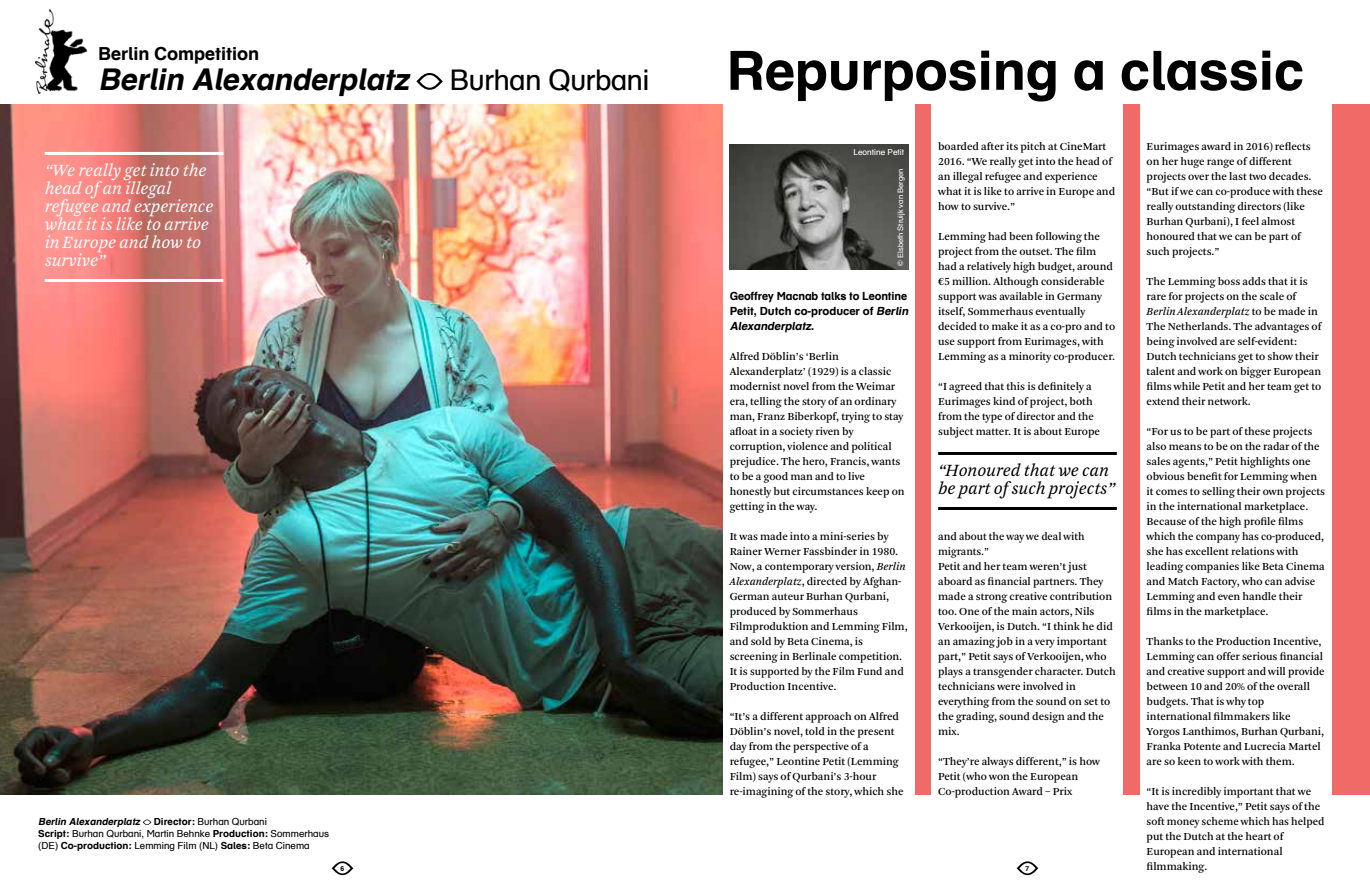
<style>
.page{position:relative;width:1370px;height:893px;background:#fff}
.page>*{position:absolute;margin:0;border:0;box-sizing:border-box;transform-origin:0 0}
.t1{font:700 54px "Eye Schulbuch";letter-spacing:-.005em;color:#000}
.t2{font:italic 700 30px "Eye Schulbuch";color:#000}
.t3{font:italic 18px/18px "Arnhem Blond";letter-spacing:-.005em;color:#fff}
.t4{font:italic 18px/18px "Arnhem Blond";letter-spacing:-.005em;color:#000}
.t5{font:700 18px "Eye Schulbuch";letter-spacing:-.005em;color:#000}
.t6{font:11.25px/15px "Arnhem";letter-spacing:-.005em;color:#000}
.t7{font:700 11.25px/15px "Eye Schulbuch";letter-spacing:-.01em;color:#000}
.t8{font:9.75px/12px "Eye Schulbuch";color:#000}
.t9{font:8.25px "Eye Schulbuch";color:#fff}
.t10{font:7.5px "Eye Schulbuch";color:#fff}
.t11{font:700 6.75px "Eye Schulbuch";color:#000}
.s1{font-weight:400;font-style:normal;font-size:28.5px}
.s2{font-weight:700;font-style:italic}
.s3{font-weight:700}
.s4{font-style:italic}
</style>
<div class="page">
<img style="left:0;top:105px;width:723px;height:690px">
<div style="left:914px;top:105px;width:455px;height:690px;background:#f06b67"></div>
<svg style="left:331px;top:861px;width:22px;height:14px"></svg>
<svg style="left:1016px;top:861px;width:22px;height:14px"></svg>
<div style="left:931px;top:102px;width:192px;height:706px;background:#fff"></div>
<div style="left:1140px;top:102px;width:191px;height:791px;background:#fff"></div>
<hr style="left:45px;top:152px;width:178px;height:3px;background:#fff">
<hr style="left:45px;top:279px;width:178px;height:3px;background:#fff">
<hr style="left:938px;top:452px;width:178px;height:3px;background:#000">
<hr style="left:938px;top:507px;width:178px;height:3px;background:#000">
<svg style="left:143px;top:819px;width:8px;height:6px"></svg>
<img style="left:729px;top:145px;width:179px;height:125px">
<svg style="left:416px;top:73px;width:27px;height:17px"></svg>
<img style="left:36px;top:10px;width:52px;height:83px">
<h3 class="t5" style="left:98px;top:42px;width:162px">Berlin Competition</h3>
<h2 class="t2" style="left:98px;top:60px;width:552px">Berlin Alexanderplatz <span class="s1">B u r h a n Q u r b a n i</span></h2>
<h1 class="t1" style="left:726px;top:36px;width:579px">Repurposing a classic</h1>
<h3 class="t3" style="left:45px;top:162px;width:170px">“We really get into the head of an illegal refugee and experience what it is like to arrive in Europe and how to survive”</h3>
<p class="t8" style="left:38px;top:815px;width:292px"><span class="s2">Berlin Alexanderplatz</span> <span class="s3">Director:</span> Burhan Qurbani<br><span class="s3">Script:</span> Burhan Qurbani, Martin Behnke <span class="s3">Production:</span> Sommerhaus (DE) <span class="s3">Co-production:</span> Lemming Film (NL) <span class="s3">Sales:</span> Beta Cinema</p>
<p class="t9" style="left:853px;top:147px;width:52px">Leontine Petit</p>
<p class="t10" style="left:895px;top:266px;width:98px;rotate:-90deg">© Elsbeth Struijk van Bergen</p>
<p class="t7" style="left:729px;top:288px;width:183px">Geoffrey Macnab talks to Leontine<br>Petit, Dutch co-producer of <span class="s4">Berlin<br>Alexanderplatz</span>.</p>
<p class="t6" style="left:729px;top:349px;width:176px">Alfred Döblin’s ‘Berlin<br>Alexanderplatz’ (1929) is a classic modernist novel from the Weimar era, telling the story of an ordinary man, Franz Biberkopf, trying to stay afloat in a society riven by corruption, violence and political prejudice. The hero, Francis, wants to be a good man and to live honestly but circumstances keep on getting in the way.</p>
<p class="t6" style="left:729px;top:529px;width:179px">It was made into a mini-series by<br>Rainer Werner Fassbinder in 1980.<br>Now, a contemporary version, <span class="s4">Berlin<br>Alexanderplatz</span>, directed by Afghan-<br>German auteur Burhan Qurbani, produced by Sommerhaus<br>Filmproduktion and Lemming Film, and sold by Beta Cinema, is screening in Berlinale competition.<br>It is supported by the Film Fund and<br>Production Incentive.</p>
<p class="t6" style="left:729px;top:709px;width:175px">“It’s a different approach on Alfred Döblin’s novel, told in the present day from the perspective of a refugee,” Leontine Petit (Lemming Film) says of Qurbani’s 3-hour re-imagining of the story, which she</p>
<p class="t6" style="left:938px;top:139px;width:179px">boarded after its pitch at CineMart<br>2016. “We really get into the head of an illegal refugee and experience what it is like to arrive in Europe and how to survive.”</p>
<p class="t6" style="left:938px;top:229px;width:179px">Lemming had been following the project from the outset. The film had a relatively high budget, around €5 million. Although considerable support was available in Germany itself, Sommerhaus eventually decided to make it as a co-pro and to use support from Eurimages, with Lemming as a minority co-producer.</p>
<p class="t6" style="left:938px;top:379px;width:163px">“I agreed that this is definitely a Eurimages kind of project, both from the type of director and the subject matter. It is about Europe</p>
<h3 class="t4" style="left:938px;top:462px;width:178px">“Honoured that we can be part of such projects”</h3>
<p class="t6" style="left:938px;top:529px;width:179px">and about the way we deal with migrants.”<br>Petit and her team weren’t just aboard as financial partners. They made a strong creative contribution too. One of the main actors, Nils<br>Verkooijen, is Dutch. “I think he did an amazing job in a very important part,” Petit says of Verkooijen, who plays a transgender character. Dutch technicians were involved in everything from the sound on set to the grading, sound design and the mix.</p>
<p class="t6" style="left:938px;top:754px;width:163px">“They’re always different,” is how<br>Petit (who won the European<br>Co-production Award – Prix</p>
<p class="t11" style="left:340px;top:864px;width:5px">6</p>
<p class="t11" style="left:1025px;top:864px;width:5px">7</p>
<p class="t6" style="left:1146px;top:139px;width:178px">Eurimages award in 2016) reflects on her huge range of different projects over the last two decades. “But if we can co-produce with these really outstanding directors (like<br>Burhan Qurbani), I feel almost honoured that we can be part of such projects.”</p>
<p class="t6" style="left:1146px;top:274px;width:176px">The Lemming boss adds that it is rare for projects on the scale of<br><span class="s4">Berlin Alexanderplatz</span> to be made in<br>The Netherlands. The advantages of being involved are self-evident:<br>Dutch technicians get to show their talent and work on bigger European films while Petit and her team get to extend their network.</p>
<p class="t6" style="left:1146px;top:424px;width:180px">“For us to be part of these projects also means to be on the radar of the sales agents,” Petit highlights one obvious benefit for Lemming when it comes to selling their own projects in the international marketplace.<br>Because of the high profile films which the company has co-produced, she has excellent relations with leading companies like Beta Cinema and Match Factory, who can advise Lemming and even handle their films in the marketplace.</p>
<p class="t6" style="left:1146px;top:634px;width:179px">Thanks to the Production Incentive, Lemming can offer serious financial and creative support and will provide between 10 and 20% of the overall budgets. That is why top international filmmakers like Yorgos Lanthimos, Burhan Qurbani, Franka Potente and Lucrecia Martel are so keen to work with them.</p>
<p class="t6" style="left:1146px;top:784px;width:179px">“It is incredibly important that we have the Incentive,” Petit says of the soft money scheme which has helped put the Dutch at the heart of<br>European and international filmmaking.</p>
</div>
